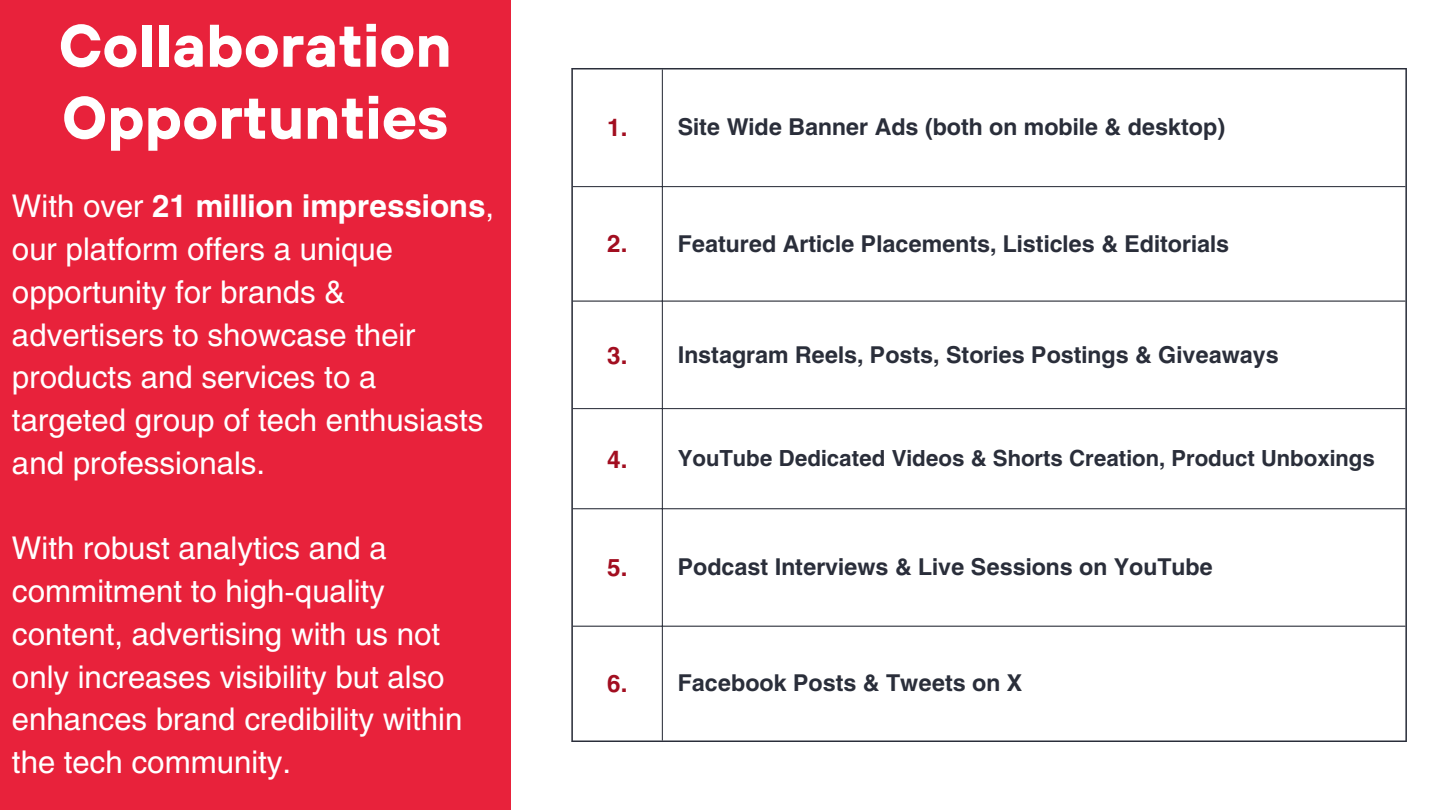
<style>
.page{position:relative;width:1440px;height:810px;background:#fff}
.page>*{position:absolute;margin:0;border:0;box-sizing:border-box;transform-origin:0 0}
.t1{font:700 60px/72px "TT Hoves";color:#fff}
.t2{font:31px/42.8px "Helios";color:#fff}
.t3{font:700 24px "Helios";color:#a20e20}
.t4{font:700 23px "Helios";color:#2a2e3a}
.t5{font:700 22px "Helios";color:#2a2e3a}
.s1{font-weight:700}
</style>
<div class="page">
<div style="left:0;top:0;width:510px;height:809px;background:#e8223b"></div>
<hr style="left:662px;top:69px;width:1px;height:672px;background:#2a2e3a">
<hr style="left:573px;top:186px;width:832px;height:1px;background:#2a2e3a">
<hr style="left:573px;top:301px;width:832px;height:1px;background:#2a2e3a">
<hr style="left:573px;top:408px;width:832px;height:1px;background:#2a2e3a">
<hr style="left:573px;top:508px;width:832px;height:1px;background:#2a2e3a">
<hr style="left:573px;top:626px;width:832px;height:1px;background:#2a2e3a">
<hr style="left:571px;top:69px;width:2px;height:672px;background:#2a2e3a">
<hr style="left:1405px;top:69px;width:2px;height:672px;background:#2a2e3a">
<hr style="left:571px;top:68px;width:836px;height:1px;background:#2a2e3a">
<hr style="left:571px;top:741px;width:836px;height:1px;background:#2a2e3a">
<h1 class="t1" style="left:58px;top:9px;width:395px">Collaboration<br>Opportunties</h1>
<p class="t2" style="left:12px;top:184px;width:484px">With over <span class="s1">21 million impressions</span>, our platform offers a unique opportunity for brands &amp; advertisers to showcase their products and services to a targeted group of tech enthusiasts and professionals.</p>
<p class="t2" style="left:12px;top:526px;width:452px">With robust analytics and a commitment to high-quality content, advertising with us not only increases visibility but also enhances brand credibility within the tech community.</p>
<p class="t3" style="left:607px;top:112px;width:22px">1.</p>
<p class="t4" style="left:678px;top:113px;width:549px">Site Wide Banner Ads (both on mobile &amp; desktop)</p>
<p class="t3" style="left:607px;top:228px;width:22px">2.</p>
<p class="t4" style="left:678px;top:229px;width:553px">Featured Article Placements, Listicles &amp; Editorials</p>
<p class="t3" style="left:607px;top:340px;width:22px">3.</p>
<p class="t4" style="left:678px;top:340px;width:602px">Instagram Reels, Posts, Stories Postings &amp; Giveaways</p>
<p class="t3" style="left:607px;top:444px;width:22px">4.</p>
<p class="t5" style="left:678px;top:444px;width:699px">YouTube Dedicated Videos &amp; Shorts Creation, Product Unboxings</p>
<p class="t3" style="left:607px;top:552px;width:22px">5.</p>
<p class="t4" style="left:678px;top:552px;width:537px">Podcast Interviews &amp; Live Sessions on YouTube</p>
<p class="t3" style="left:607px;top:668px;width:22px">6.</p>
<p class="t4" style="left:678px;top:668px;width:346px">Facebook Posts &amp; Tweets on X</p>
</div>
